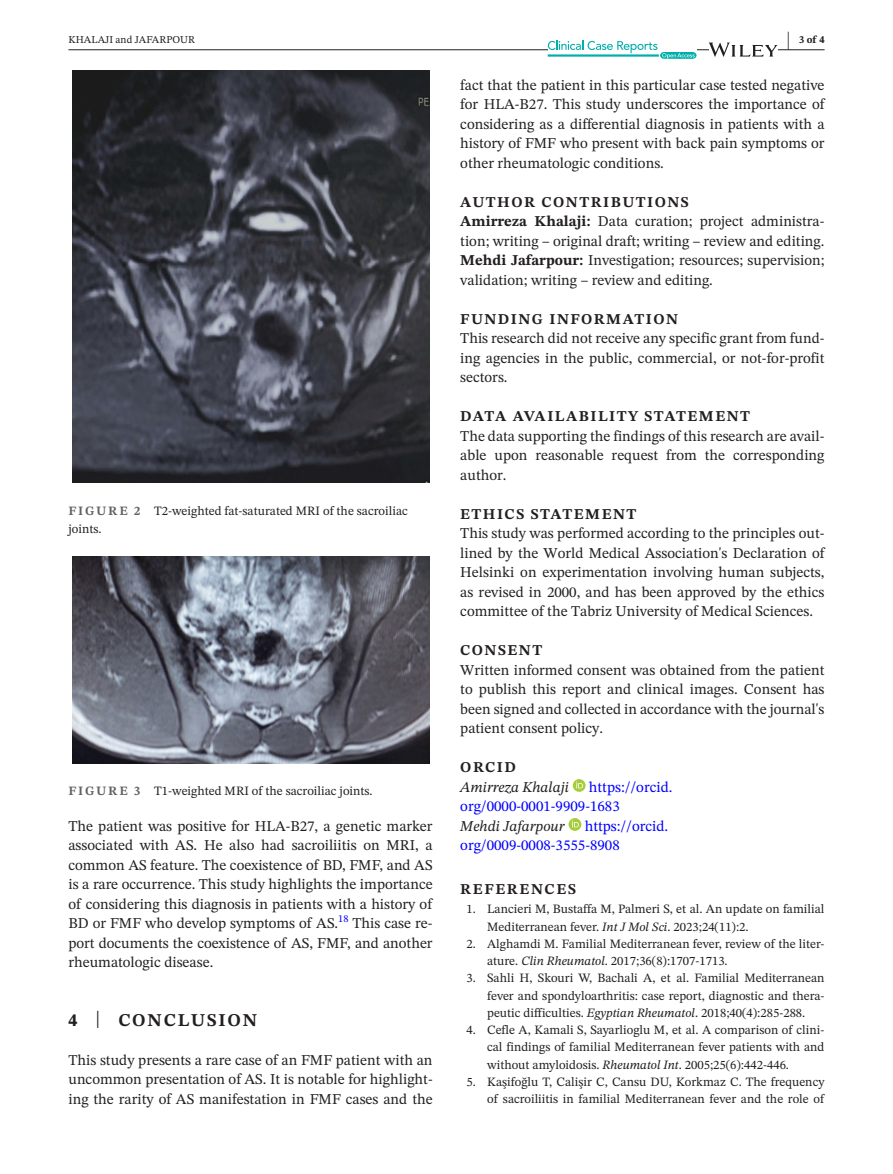
<style>
.page{position:relative;width:893px;height:1174px;background:#fff}
.page>*{position:absolute;margin:0;border:0;box-sizing:border-box;transform-origin:0 0}
.t1{font:700 21px "STIX Two Text";color:#231f20;scale:.42 1}
.t2{font:700 18px "STIX Two Text";letter-spacing:.1em;color:#231f20}
.t3{font:15px/19.5px "STIX Two Text";color:#231f20;text-align:justify}
.t4{font:700 15px "STIX Two Text";letter-spacing:.1em;color:#231f20}
.t5{font:15px/19.5px "STIX Two Text";color:#00f}
.t6{font:italic 15px "STIX Two Text";color:#231f20}
.t7{font:12.75px/17.2px "STIX Two Text";color:#231f20}
.t8{font:10.5px "STIX Two Text";color:#231f20}
.t9{font:700 10.5px "STIX Two Text";color:#231f20}
.t10{font:10.5px "STIX Two Text";color:#00f}
.s1{font-weight:700;color:#636366}
.s2{font-weight:400;font-size:23.7px}
.s3{font-weight:700}
.s4{font-style:italic}
</style>
<div class="page">
<hr style="left:68px;top:49px;width:756px;height:1px;background:#231f20">
<svg style="left:548px;top:41px;width:148px;height:18px"></svg>
<svg style="left:709px;top:43px;width:68px;height:14px"></svg>
<svg style="left:573px;top:779px;width:13px;height:13px"></svg>
<svg style="left:576px;top:781px;width:7px;height:7px"></svg>
<svg style="left:569px;top:818px;width:12px;height:13px"></svg>
<svg style="left:572px;top:820px;width:7px;height:7px"></svg>
<div style="left:68px;top:70px;width:365px;height:412px;background:linear-gradient(to bottom,#fff,#fff)"></div>
<img style="left:72px;top:70px;width:357px;height:412px">
<div style="left:68px;top:556px;width:365px;height:207px;background:linear-gradient(to bottom,#fff,#fff)"></div>
<img style="left:72px;top:556px;width:357px;height:207px">
<h1 class="t1" style="left:787px;top:24px;width:8px">|</h1>
<p class="t8" style="left:68px;top:32px;width:128px">KHALAJI and JAFARPOUR</p>
<p class="t9" style="left:799px;top:32px;width:27px">3 of 4</p>
<p class="t7" style="left:68px;top:501px;width:341px;line-height:18px"><span class="s1">FIGURE 2</span> T2-weighted fat-saturated MRI of the sacroiliac joints.</p>
<p class="t7" style="left:68px;top:782px;width:306px"><span class="s1">FIGURE 3</span> T1-weighted MRI of the sacroiliac joints.</p>
<p class="t3" style="left:68px;top:816px;width:366px">The patient was positive for HLA-B27, a genetic marker associated with AS. He also had sacroiliitis on MRI, a common AS feature. The coexistence of BD, FMF, and AS is a rare occurrence. This study highlights the importance of considering this diagnosis in patients with a history of BD or FMF who develop symptoms of AS.</p>
<p class="t10" style="left:338px;top:910px;width:12px">18</p>
<p class="t3" style="left:68px;top:913px;width:366px;text-indent:284px">This case re&shy;port documents the coexistence of AS, FMF, and another rheumatologic disease.</p>
<p class="t2" style="left:68px;top:1007px;width:190px">4 <span class="s2">|</span> CONCLUSION</p>
<p class="t3" style="left:68px;top:1050px;width:366px">This study presents a rare case of an FMF patient with an uncommon presentation of AS. It is notable for highlight&shy;ing the rarity of AS manifestation in FMF cases and the</p>
<p class="t3" style="left:460px;top:75px;width:366px">fact that the patient in this particular case tested negative for HLA-B27. This study underscores the importance of considering as a differential diagnosis in patients with a history of FMF who present with back pain symptoms or other rheumatologic conditions.</p>
<p class="t3" style="left:460px;top:192px;width:366px;text-align:left"><span class="s3">AUTHOR CONTRIBUTIONS<br>Amirreza Khalaji:</span> Data curation; project administra&shy;tion; writing – original draft; writing – review and editing.<br><span class="s3">Mehdi Jafarpour:</span> Investigation; resources; supervision; validation; writing – review and editing.</p>
<p class="t4" style="left:460px;top:308px;width:219px">FUNDING INFORMATION</p>
<p class="t3" style="left:460px;top:328px;width:366px">This research did not receive any specific grant from fund&shy;ing agencies in the public, commercial, or not-for-profit sectors.</p>
<p class="t4" style="left:460px;top:405px;width:291px">DATA AVAILABILITY STATEMENT</p>
<p class="t3" style="left:460px;top:426px;width:366px">The data supporting the findings of this research are avail&shy;able upon reasonable request from the corresponding author.</p>
<p class="t4" style="left:460px;top:503px;width:178px">ETHICS STATEMENT</p>
<p class="t3" style="left:460px;top:523px;width:366px">This study was performed according to the principles out&shy;lined by the World Medical Association's Declaration of Helsinki on experimentation involving human subjects, as revised in 2000, and has been approved by the ethics committee of the Tabriz University of Medical Sciences.</p>
<p class="t4" style="left:460px;top:639px;width:83px">CONSENT</p>
<p class="t3" style="left:460px;top:660px;width:366px">Written informed consent was obtained from the patient to publish this report and clinical images. Consent has been signed and collected in accordance with the journal's patient consent policy.</p>
<p class="t4" style="left:460px;top:756px;width:57px">ORCID</p>
<p class="t6" style="left:460px;top:776px;width:110px">Amirreza Khalaji</p>
<p class="t5" style="left:460px;top:777px;width:214px;text-indent:129px">https://orcid. org/0000-0001-9909-1683</p>
<p class="t6" style="left:460px;top:815px;width:106px">Mehdi Jafarpour</p>
<p class="t5" style="left:460px;top:816px;width:209px;text-indent:124px">https://orcid. org/0009-0008-3555-8908</p>
<p class="t4" style="left:460px;top:878px;width:117px">REFERENCES</p>
<p class="t7" style="left:487px;top:900px;width:339px;text-indent:-21px">1. Lancieri M, Bustaffa M, Palmeri S, et al. An update on familial<br>Mediterranean fever. <span class="s4">Int J Mol Sci</span>. 2023;24(11):2.</p>
<p class="t7" style="left:487px;top:935px;width:339px;text-indent:-21px">2. Alghamdi M. Familial Mediterranean fever, review of the liter&shy;ature. <span class="s4">Clin Rheumatol</span>. 2017;36(8):1707-1713.</p>
<p class="t7" style="left:487px;top:969px;width:339px;text-align:justify;text-indent:-21px">3. Sahli H, Skouri W, Bachali A, et al. Familial Mediterranean fever and spondyloarthritis: case report, diagnostic and thera&shy;peutic difficulties. <span class="s4">Egyptian Rheumatol</span>. 2018;40(4):285-288.</p>
<p class="t7" style="left:487px;top:1021px;width:339px;text-align:justify;text-indent:-21px">4. Cefle A, Kamali S, Sayarlioglu M, et al. A comparison of clini&shy;cal findings of familial Mediterranean fever patients with and without amyloidosis. <span class="s4">Rheumatol Int</span>. 2005;25(6):442-446.</p>
<p class="t7" style="left:467px;top:1073px;width:359px;text-align:right">5. Kaşifoğlu T, Calişir C, Cansu DU, Korkmaz C. The frequency of sacroiliitis in familial Mediterranean fever and the role of</p>
</div>
